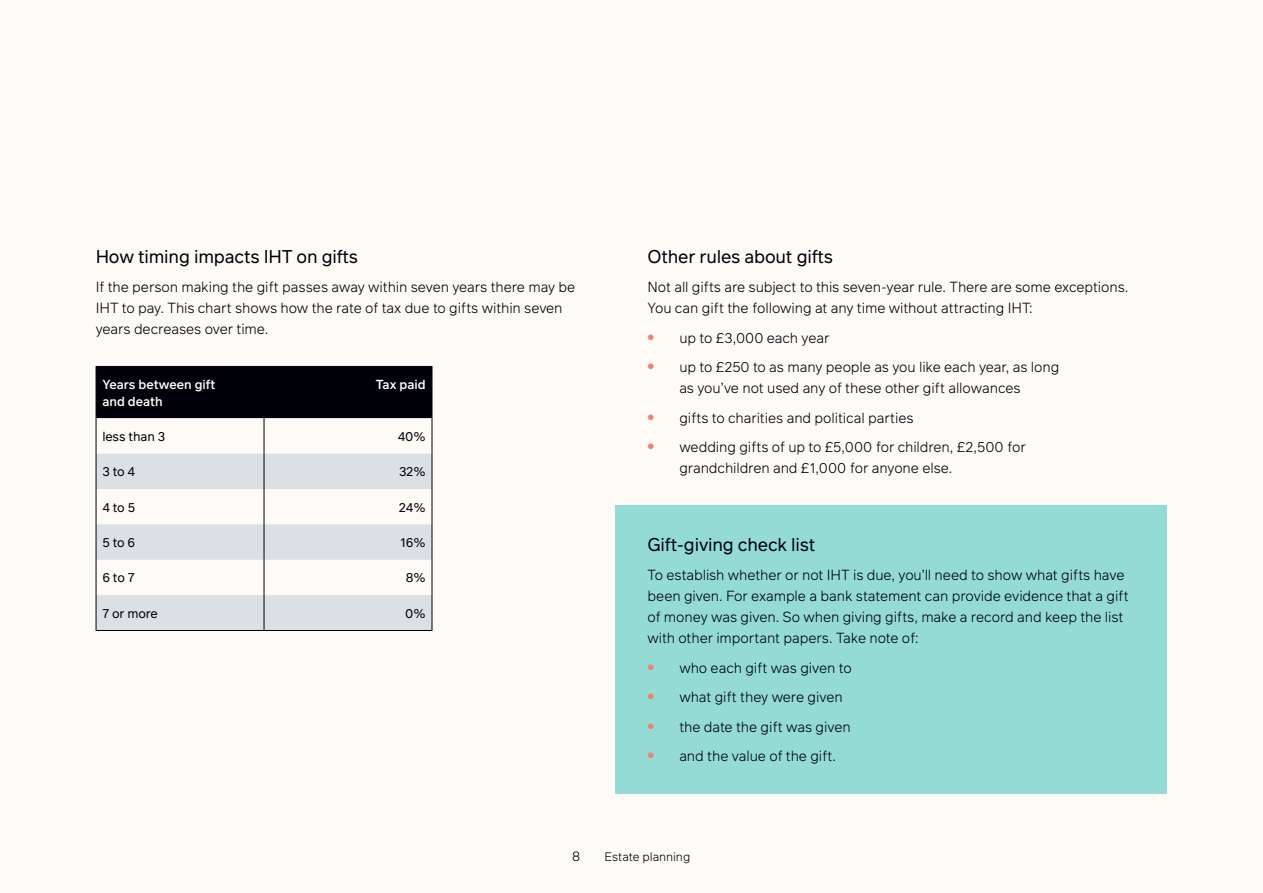
<style>
.page{position:relative;width:1263px;height:893px;background:#fefaf5}
.page>*{position:absolute;margin:0;border:0;box-sizing:border-box;transform-origin:0 0}
.Subheading_Level_2{font:18px "Infra";letter-spacing:-.01em;color:#000109}
.Body{font:300 14.25px/21px "Infra";letter-spacing:-.01em;color:#000109}
.Folio_-_Centre{font:300 13.5px "Infra";color:#000109}
.Table_Text{font:12.75px "Infra";letter-spacing:-.01em;color:#000109}
.Table_Header{font:500 12.75px/16.5px "Infra";color:#fefaf5}
.Table_Text__Numerical{font:12.75px "Infra";letter-spacing:-.01em;color:#000109}
.Table_Header__Numerical{font:500 12.75px "Infra";color:#fff}
.Footer_Header___Left{font:300 12px "Infra";letter-spacing:-.005em;color:#000109}
</style>
<div class="page">
<div style="left:97px;top:367px;width:335px;height:51px;background:#000109"></div>
<svg style="left:97px;top:418px;width:335px;height:36px"></svg>
<svg style="left:97px;top:454px;width:335px;height:176px;fill:#dbe0e5"></svg>
<hr style="left:96px;top:366px;width:168px;height:1px;background:#000109">
<hr style="left:96px;top:367px;width:1px;height:51px;background:#000109">
<hr style="left:264px;top:366px;width:168px;height:1px;background:#000109">
<hr style="left:264px;top:367px;width:1px;height:51px;background:#000109">
<hr style="left:432px;top:367px;width:1px;height:51px;background:#000109">
<hr style="left:96px;top:418px;width:1px;height:36px;background:#000109">
<hr style="left:264px;top:418px;width:1px;height:36px;background:#000109">
<hr style="left:432px;top:418px;width:1px;height:36px;background:#000109">
<hr style="left:96px;top:454px;width:1px;height:35px;background:#000109">
<hr style="left:264px;top:454px;width:1px;height:35px;background:#000109">
<hr style="left:432px;top:454px;width:1px;height:35px;background:#000109">
<hr style="left:96px;top:489px;width:1px;height:35px;background:#000109">
<hr style="left:264px;top:489px;width:1px;height:35px;background:#000109">
<hr style="left:432px;top:489px;width:1px;height:35px;background:#000109">
<hr style="left:96px;top:524px;width:1px;height:36px;background:#000109">
<hr style="left:264px;top:524px;width:1px;height:36px;background:#000109">
<hr style="left:432px;top:524px;width:1px;height:36px;background:#000109">
<hr style="left:96px;top:560px;width:1px;height:35px;background:#000109">
<hr style="left:264px;top:560px;width:1px;height:35px;background:#000109">
<hr style="left:432px;top:560px;width:1px;height:35px;background:#000109">
<hr style="left:264px;top:595px;width:1px;height:35px;background:#000109">
<hr style="left:96px;top:595px;width:1px;height:35px;background:#000109">
<hr style="left:432px;top:595px;width:1px;height:35px;background:#000109">
<hr style="left:96px;top:630px;width:168px;height:1px;background:#000109">
<hr style="left:264px;top:630px;width:168px;height:1px;background:#000109">
<div style="left:615px;top:505px;width:552px;height:288px;background:#93dbd4"></div>
<p class="Subheading_Level_2" style="left:96px;top:244px;width:264px">How timing impacts IHT on gifts</p>
<p class="Body" style="left:96px;top:276px;width:481px">If the person making the gift passes away within seven years there may be<br>IHT to pay. This chart shows how the rate of tax due to gifts within seven years decreases over time.</p>
<p class="Table_Header" style="left:102px;top:376px;width:114px">Years between gift and death</p>
<p class="Table_Header__Numerical" style="left:376px;top:375px;width:51px">Tax paid</p>
<p class="Table_Text" style="left:102px;top:427px;width:64px">less than 3</p>
<p class="Table_Text__Numerical" style="left:398px;top:427px;width:29px">40%</p>
<p class="Table_Text" style="left:102px;top:463px;width:34px">3 to 4</p>
<p class="Table_Text__Numerical" style="left:399px;top:463px;width:28px">32%</p>
<p class="Table_Text" style="left:102px;top:498px;width:34px">4 to 5</p>
<p class="Table_Text__Numerical" style="left:399px;top:498px;width:28px">24%</p>
<p class="Table_Text" style="left:102px;top:533px;width:34px">5 to 6</p>
<p class="Table_Text__Numerical" style="left:400px;top:533px;width:27px">16%</p>
<p class="Table_Text" style="left:102px;top:569px;width:34px">6 to 7</p>
<p class="Table_Text__Numerical" style="left:406px;top:569px;width:21px">8%</p>
<p class="Table_Text" style="left:102px;top:604px;width:57px">7 or more</p>
<p class="Table_Text__Numerical" style="left:405px;top:604px;width:22px">0%</p>
<p class="Subheading_Level_2" style="left:647px;top:244px;width:187px">Other rules about gifts</p>
<p class="Body" style="left:647px;top:276px;width:482px">Not all gifts are subject to this seven-year rule. There are some exceptions.<br>You can gift the following at any time without attracting IHT:</p>
<p class="Body" style="left:647px;top:327px;width:183px"><sup>●</sup> up to £3,000 each year</p>
<p class="Body" style="left:647px;top:356px;width:413px;text-align:center"><sup>●</sup> up to £250 to as many people as you like each year, as long as you’ve not used any of these other gift allowances</p>
<p class="Body" style="left:647px;top:407px;width:268px"><sup>●</sup> gifts to charities and political parties</p>
<p class="Body" style="left:679px;top:436px;width:348px;text-indent:-32px"><sup>●</sup> wedding gifts of up to £5,000 for children, £2,500 for grandchildren and £1,000 for anyone else.</p>
<p class="Subheading_Level_2" style="left:647px;top:532px;width:170px">Gift-giving check list</p>
<p class="Body" style="left:647px;top:564px;width:483px">To establish whether or not IHT is due, you’ll need to show what gifts have been given. For example a bank statement can provide evidence that a gift of money was given. So when giving gifts, make a record and keep the list with other important papers. Take note of:</p>
<p class="Body" style="left:647px;top:657px;width:206px"><sup>●</sup> who each gift was given to</p>
<p class="Body" style="left:647px;top:686px;width:197px"><sup>●</sup> what gift they were given</p>
<p class="Body" style="left:647px;top:716px;width:205px"><sup>●</sup> the date the gift was given</p>
<p class="Body" style="left:647px;top:745px;width:190px"><sup>●</sup> and the value of the gift.</p>
<p class="Folio_-_Centre" style="left:572px;top:847px;width:10px">8</p>
<p class="Footer_Header___Left" style="left:605px;top:848px;width:87px">Estate planning</p>
</div>
